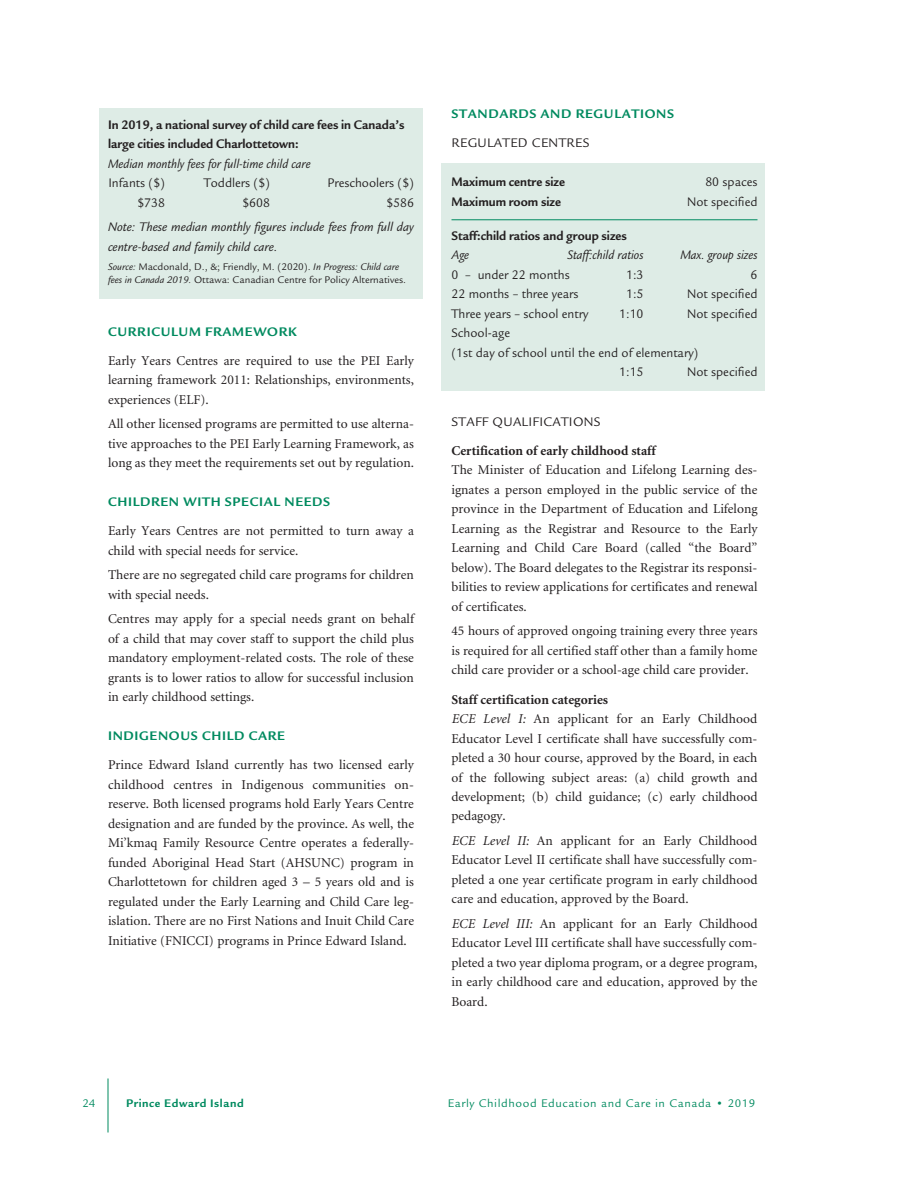
<style>
.page{position:relative;width:918px;height:1188px;background:#fff}
.page>*{position:absolute;margin:0;border:0;box-sizing:border-box;transform-origin:0 0}
.t1{font:13.5px/19.5px "Minion";color:#231f20;text-align:justify}
.t2{font:13.5px "Legacy San ITC";color:#231f20;scale:.95 1}
.t3{font:700 13.5px/19.5px "Legacy San ITC";color:#231f20;scale:.95 1}
.t4{font:700 13.5px "Legacy San ITC";letter-spacing:.05em;color:#008a5f}
.t5{font:italic 13.5px/19.5px "Legacy San ITC";color:#231f20}
.t6{font:italic 13.5px "Legacy San ITC";color:#231f20;scale:.95 1}
.t7{font:700 13.5px "Minion";color:#231f20}
.t8{font:13.5px "Legacy San ITC";color:#231f20}
.t9{font:13.5px "Legacy San ITC";letter-spacing:.025em;color:#231f20}
.t10{font:12px "Legacy San ITC";letter-spacing:.05em;color:#008a5f}
.t11{font:700 12px "Legacy San ITC";letter-spacing:.05em;color:#008a5f}
.t12{font:10.5px/13.5px "Legacy San ITC";color:#231f20}
.s1{font-style:italic}
.s2{font-weight:700}
</style>
<div class="page">
<hr style="left:108px;top:1078px;width:1px;height:54px;background:#008a5f">
<div style="left:99px;top:108px;width:324px;height:191px;background:#deece6"></div>
<div style="left:441px;top:164px;width:324px;height:227px;background:#deece6"></div>
<hr style="left:452px;top:219px;width:306px;height:1px;background:#008a5f">
<p class="t3" style="left:108px;top:115px;width:314px">In 2019, a national survey of child care fees in Canada’s large cities included Charlottetown:</p>
<p class="t6" style="left:108px;top:156px;width:215px">Median monthly fees for full-time child care</p>
<p class="t2" style="left:108px;top:175px;width:61px">Infants ($)</p>
<p class="t2" style="left:204px;top:175px;width:71px">Toddlers ($)</p>
<p class="t2" style="left:328px;top:175px;width:93px">Preschoolers ($)</p>
<p class="t2" style="left:137px;top:195px;width:30px">$738</p>
<p class="t2" style="left:242px;top:195px;width:30px">$608</p>
<p class="t2" style="left:386px;top:195px;width:30px">$586</p>
<p class="t5" style="left:108px;top:218px;width:307px">Note: These median monthly figures include fees from full day centre-based and family child care.</p>
<p class="t12" style="left:108px;top:260px;width:300px"><span class="s1">Source:</span> Macdonald, D., &amp;; Friendly, M. (2020). <span class="s1">In Progress: Child care fees in Canada 2019.</span> Ottawa: Canadian Centre for Policy Alternatives.</p>
<p class="t4" style="left:108px;top:324px;width:190px">CURRICULUM FRAMEWORK</p>
<p class="t1" style="left:108px;top:351px;width:307px">Early Years Centres are required to use the PEI Early learning framework 2011: Relationships, environments, experiences (ELF).</p>
<p class="t1" style="left:108px;top:415px;width:307px">All other licensed programs are permitted to use alterna&shy;tive approaches to the PEI Early Learning Framework, as long as they meet the requirements set out by regulation.</p>
<p class="t4" style="left:108px;top:494px;width:224px">CHILDREN WITH SPECIAL NEEDS</p>
<p class="t1" style="left:108px;top:522px;width:307px">Early Years Centres are not permitted to turn away a child with special needs for service.</p>
<p class="t1" style="left:108px;top:566px;width:307px">There are no segregated child care programs for children with special needs.</p>
<p class="t1" style="left:108px;top:610px;width:308px">Centres may apply for a special needs grant on behalf of a child that may cover staff to support the child plus mandatory employment-related costs. The role of these grants is to lower ratios to allow for successful inclusion in early childhood settings.</p>
<p class="t4" style="left:108px;top:728px;width:178px">INDIGENOUS CHILD CARE</p>
<p class="t1" style="left:108px;top:756px;width:308px">Prince Edward Island currently has two licensed early childhood centres in Indigenous communities on&shy;reserve. Both licensed programs hold Early Years Centre designation and are funded by the province. As well, the Mi’kmaq Family Resource Centre operates a federally&shy;funded Aboriginal Head Start (AHSUNC) program in Charlottetown for children aged 3 – 5 years old and is regulated under the Early Learning and Child Care leg&shy;islation. There are no First Nations and Inuit Child Care Initiative (FNICCI) programs in Prince Edward Island.</p>
<p class="t4" style="left:452px;top:106px;width:224px">STANDARDS AND REGULATIONS</p>
<p class="t9" style="left:452px;top:135px;width:139px">REGULATED CENTRES</p>
<p class="t3" style="left:452px;top:172px;width:121px">Maximum centre size</p>
<p class="t2" style="left:705px;top:174px;width:56px">80 spaces</p>
<p class="t3" style="left:451px;top:192px;width:117px">Maximum room size</p>
<p class="t2" style="left:687px;top:194px;width:76px">Not specified</p>
<p class="t3" style="left:452px;top:226px;width:186px">Staff:child ratios and group sizes</p>
<p class="t6" style="left:452px;top:248px;width:20px">Age</p>
<p class="t6" style="left:567px;top:248px;width:82px">Staff:child ratios</p>
<p class="t6" style="left:680px;top:248px;width:83px">Max. group sizes</p>
<p class="t2" style="left:452px;top:267px;width:126px">0 – under 22 months</p>
<p class="t2" style="left:626px;top:267px;width:20px">1:3</p>
<p class="t2" style="left:751px;top:267px;width:9px">6</p>
<p class="t2" style="left:452px;top:286px;width:135px">22 months – three years</p>
<p class="t2" style="left:626px;top:286px;width:20px">1:5</p>
<p class="t2" style="left:687px;top:286px;width:76px">Not specified</p>
<p class="t2" style="left:452px;top:306px;width:146px">Three years – school entry</p>
<p class="t2" style="left:619px;top:306px;width:27px">1:10</p>
<p class="t2" style="left:687px;top:306px;width:76px">Not specified</p>
<p class="t2" style="left:452px;top:325px;width:63px">School-age</p>
<p class="t2" style="left:452px;top:345px;width:261px">(1st day of school until the end of elementary)</p>
<p class="t2" style="left:619px;top:364px;width:27px">1:15</p>
<p class="t2" style="left:687px;top:364px;width:76px">Not specified</p>
<p class="t8" style="left:452px;top:414px;width:16px">Staff</p>
<p class="t8" style="left:493px;top:414px;width:20px">Qualifications</p>
<p class="t7" style="left:452px;top:444px;width:206px">Certification of early childhood staff</p>
<p class="t1" style="left:452px;top:461px;width:308px">The Minister of Education and Lifelong Learning des&shy;ignates a person employed in the public service of the province in the Department of Education and Lifelong Learning as the Registrar and Resource to the Early Learning and Child Care Board (called “the Board” below). The Board delegates to the Registrar its responsi&shy;bilities to review applications for certificates and renewal of certificates.</p>
<p class="t1" style="left:452px;top:622px;width:308px">45 hours of approved ongoing training every three years is required for all certified staff other than a family home child care provider or a school-age child care provider.</p>
<p class="t1" style="left:452px;top:690px;width:308px;text-align:left"><span class="s2">Staff certification categories<br></span><span class="s1">ECE Level I:</span> An applicant for an Early Childhood Educator Level I certificate shall have successfully com&shy;pleted a 30 hour course, approved by the Board, in each of the following subject areas: (a) child growth and development; (b) child guidance; (c) early childhood pedagogy.</p>
<p class="t1" style="left:452px;top:831px;width:308px"><span class="s1">ECE Level II:</span> An applicant for an Early Childhood Educator Level II certificate shall have successfully com&shy;pleted a one year certificate program in early childhood care and education, approved by the Board.</p>
<p class="t1" style="left:452px;top:914px;width:308px"><span class="s1">ECE Level III:</span> An applicant for an Early Childhood Educator Level III certificate shall have successfully com&shy;pleted a two year diploma program, or a degree program, in early childhood care and education, approved by the Board.</p>
<p class="t10" style="left:82px;top:1096px;width:14px">24</p>
<p class="t11" style="left:126px;top:1096px;width:119px">Prince Edward Island</p>
<p class="t10" style="left:448px;top:1096px;width:309px">Early Childhood Education and Care in Canada • 2019</p>
</div>
